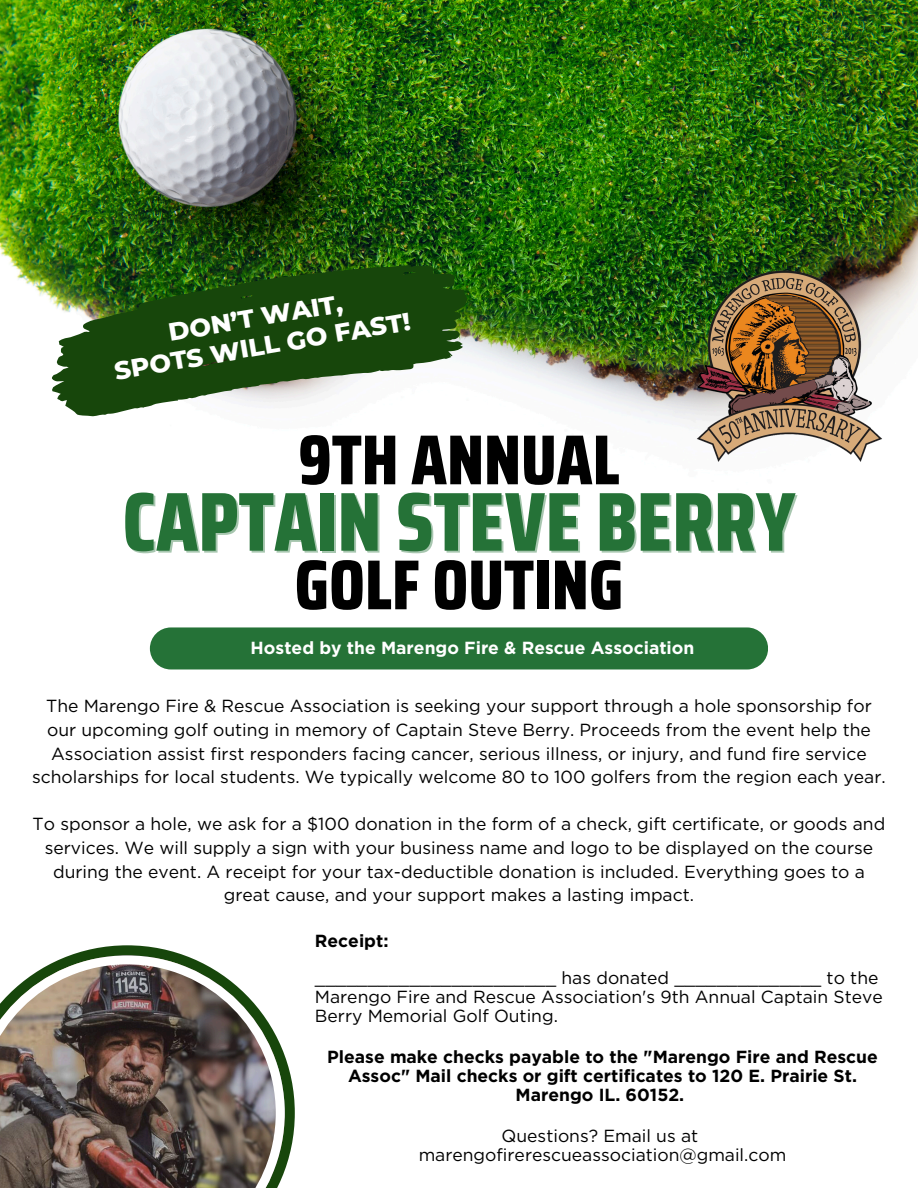
<style>
.page{position:relative;width:918px;height:1188px;background:#fff}
.page>*{position:absolute;margin:0;border:0;box-sizing:border-box;transform-origin:0 0}
.t1{font:800 83.55px "Saira Condensed";color:#257237}
.t2{font:800 70.65px "Saira Condensed";color:#000}
.t3{font:800 25.5px "Montserrat";color:#fff}
.t4{font:17.55px/23.7px "Gotham";color:#000;text-align:center}
.t5{font:700 17.55px/19.2px "Gotham";color:#000;text-align:center}
.t6{font:700 17.55px "Gotham";color:#fff}
</style>
<div class="page">
<img style="left:0;top:0;width:918px;height:423px">
<div style="left:150px;top:627px;width:618px;height:42px;background:#257237;border-radius:21px"></div>
<img style="left:680px;top:258px;width:218px;height:204px">
<svg style="left:43px;top:257px;width:432px;height:164px;fill:#17460b"></svg>
<svg style="left:71px;top:945px;width:224px;height:224px"></svg>
<img style="left:0;top:955px;width:285px;height:233px">
<h2 class="t3" style="left:166px;top:317px;width:178px;rotate:-10deg">DON’T WAIT,</h2>
<h1 class="t3" style="left:112px;top:356px;width:301px;rotate:-10deg">SPOTS WILL GO FAST!</h1>
<h3 class="t2" style="left:298px;top:404px;width:323px">9TH ANNUAL</h3>
<h3 class="t1" style="left:122px;top:456px;width:675px">CAPTAIN STEVE BERRY</h3>
<h2 class="t2" style="left:295px;top:529px;width:330px">GOLF OUTING</h2>
<p class="t6" style="left:251px;top:637px;width:445px">Hosted by the Marengo Fire &amp; Rescue Association</p>
<h4 class="t4" style="left:32px;top:694px;width:855px">The Marengo Fire &amp; Rescue Association is seeking your support through a hole sponsorship for our upcoming golf outing in memory of Captain Steve Berry. Proceeds from the event help the Association assist first responders facing cancer, serious illness, or injury, and fund fire service scholarships for local students. We typically welcome 80 to 100 golfers from the region each year.</h4>
<p class="t4" style="left:33px;top:812px;width:854px">To sponsor a hole, we ask for a $100 donation in the form of a check, gift certificate, or goods and services. We will supply a sign with your business name and logo to be displayed on the course during the event. A receipt for your tax-deductible donation is included. Everything goes to a great cause, and your support makes a lasting impact.</p>
<h4 class="t5" style="left:315px;top:931px;width:75px">Receipt:</h4>
<p class="t4" style="left:315px;top:968px;width:569px;line-height:19.2px;text-align:left">_______________________ has donated ______________ to the<br>Marengo Fire and Rescue Association's 9th Annual Captain Steve<br>Berry Memorial Golf Outing.</p>
<p class="t5" style="left:327px;top:1047px;width:552px">Please make checks payable to the "Marengo Fire and Rescue<br>Assoc" Mail checks or gift certificates to 120 E. Prairie St.<br>Marengo IL. 60152.</p>
<p class="t4" style="left:502px;top:1123px;width:198px">Questions? Email us at</p>
<h4 class="t4" style="left:419px;top:1142px;width:369px">marengofirerescueassociation@gmail.com</h4>
</div>
